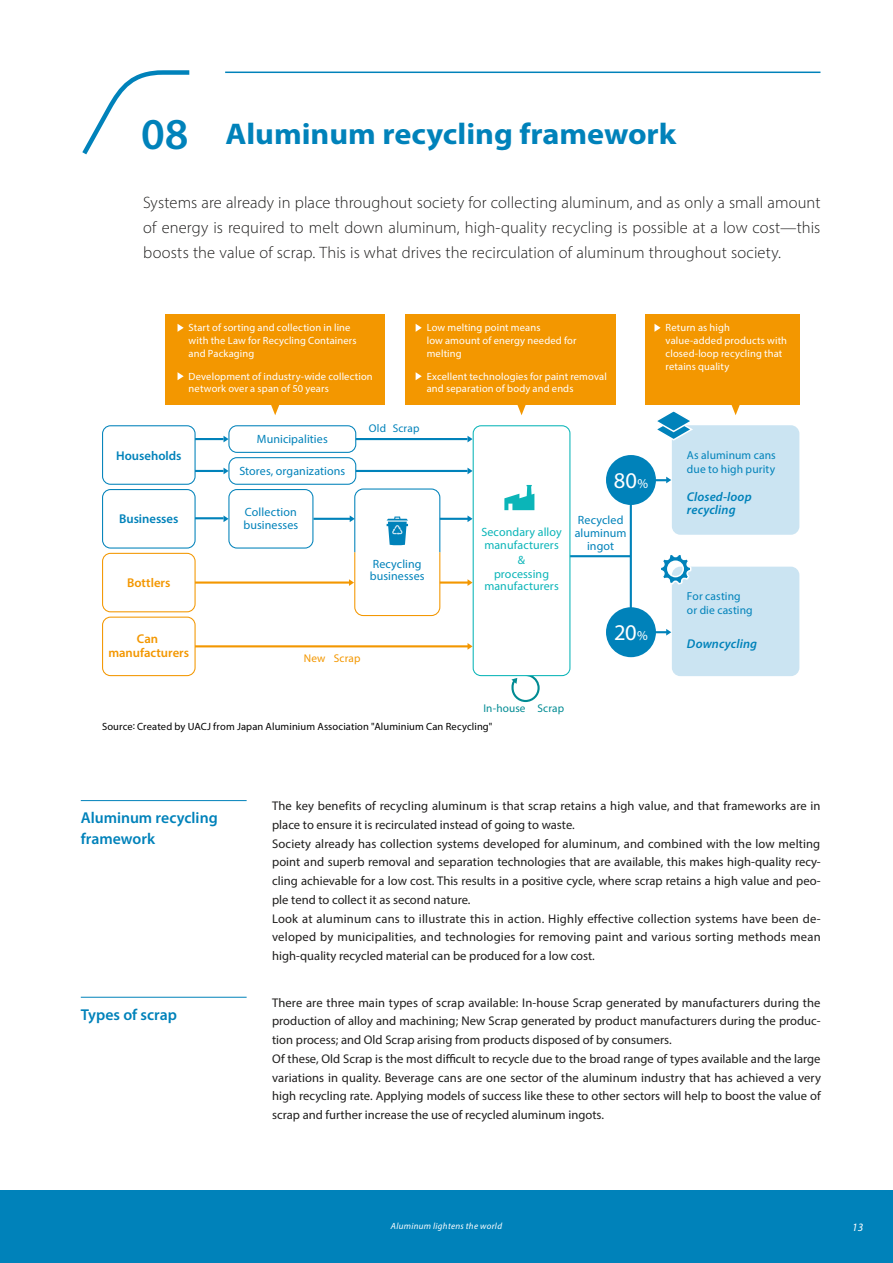
<style>
.page{position:relative;width:893px;height:1263px;background:#fff}
.page>*{position:absolute;margin:0;border:0;box-sizing:border-box;transform-origin:0 0}
.t1{font:700 30px "Myriad Pro";color:#0082ba;scale:1.08 1}
.t2{font:22.5px "Myriad Pro";color:#fff}
.t3{font:300 16.5px/24.8px "Myriad Pro";letter-spacing:.005em;color:#1f1e1d;text-align:justify}
.t4{font:600 15.75px/21px "Myriad Pro";color:#0082ba}
.t5{font:italic 600 12.75px/13.5px "Myriad Pro";letter-spacing:.01em;color:#0082ba}
.t6{font:600 12.75px/14.2px "Myriad Pro";color:#f39700;text-align:center}
.t7{font:600 12.75px "Myriad Pro";color:#0082ba}
.t8{font:12.6px/18.8px "Myriad Pro";color:#1f1e1d}
.t9{font:12px/12.8px "Myriad Pro";letter-spacing:.005em;color:#0082ba}
.t10{font:12px/13px "Myriad Pro";letter-spacing:.005em;color:#0bb5b8}
.t11{font:11.55px/13.8px "Myriad Pro";letter-spacing:.01em;color:#0082ba}
.t12{font:11.25px "Myriad Pro";letter-spacing:.01em;color:#008b93}
.t13{font:11.25px "Myriad Pro";letter-spacing:.015em;color:#0082ba}
.t14{font:11.25px "Myriad Pro";letter-spacing:.01em;color:#f39700}
.t15{font:italic 11.25px "Myriad Pro";color:#fff}
.t16{font:10.5px/12.8px "Myriad Pro";letter-spacing:.015em;color:#fff}
.t17{font:10.5px "Myriad Pro";letter-spacing:.01em;color:#000}
.t18{font:italic 9px "Myriad Pro";letter-spacing:.035em;color:#fff}
.s1{font-weight:600;font-size:44.25px}
.s2{font-size:13.5px}
</style>
<div class="page">
<div style="left:0;top:1191px;width:893px;height:72px;background:#0082ba"></div>
<hr style="left:225px;top:72px;width:595px;height:1px;background:#0082ba">
<svg style="left:82px;top:70px;width:108px;height:85px"></svg>
<hr style="left:81px;top:997px;width:166px;height:1px;background:#0082ba">
<hr style="left:81px;top:800px;width:166px;height:1px;background:#0082ba">
<hr style="left:187px;top:517px;width:37px;height:2px;background:#0082ba">
<hr style="left:187px;top:581px;width:162px;height:3px;background:#f39700">
<hr style="left:187px;top:645px;width:282px;height:2px;background:#f39700">
<hr style="left:187px;top:438px;width:37px;height:2px;background:#0082ba">
<hr style="left:187px;top:470px;width:37px;height:2px;background:#0082ba">
<div style="left:406px;top:315px;width:210px;height:90px;background:#f39700"></div>
<svg style="left:517px;top:405px;width:9px;height:10px"></svg>
<svg style="left:731px;top:405px;width:9px;height:10px"></svg>
<svg style="left:271px;top:405px;width:9px;height:10px"></svg>
<svg style="left:666px;top:477px;width:5px;height:5px"></svg>
<svg style="left:666px;top:630px;width:5px;height:5px"></svg>
<svg style="left:102px;top:425px;width:94px;height:251px"></svg>
<div style="left:165px;top:315px;width:220px;height:90px;background:#f39700"></div>
<div style="left:645px;top:315px;width:154px;height:90px;background:#f39700"></div>
<div style="left:672px;top:425px;width:127px;height:110px;background:#cbe4f2;border-radius:9px"></div>
<div style="left:630px;top:479px;width:38px;height:154px;border:2px solid #0082ba"></div>
<hr style="left:313px;top:438px;width:154px;height:2px;background:#0082ba">
<hr style="left:313px;top:470px;width:154px;height:2px;background:#0082ba">
<hr style="left:440px;top:518px;width:29px;height:2px;background:#0082ba">
<hr style="left:440px;top:581px;width:29px;height:3px;background:#f39700">
<div style="left:672px;top:567px;width:127px;height:109px;background:#cbe4f2;border-radius:9px"></div>
<svg style="left:661px;top:552px;width:31px;height:34px"></svg>
<svg style="left:657px;top:411px;width:37px;height:30px"></svg>
<svg style="left:178px;top:324px;width:6px;height:8px"></svg>
<svg style="left:178px;top:372px;width:6px;height:8px"></svg>
<svg style="left:416px;top:324px;width:6px;height:8px"></svg>
<svg style="left:654px;top:324px;width:7px;height:8px"></svg>
<svg style="left:416px;top:372px;width:6px;height:8px"></svg>
<div style="left:606px;top:455px;width:50px;height:50px;background:#0082ba;border-radius:50%"></div>
<div style="left:606px;top:607px;width:50px;height:50px;background:#0082ba;border-radius:50%"></div>
<hr style="left:566px;top:555px;width:65px;height:2px;background:#0082ba">
<svg style="left:224px;top:425px;width:217px;height:192px"></svg>
<svg style="left:467px;top:425px;width:103px;height:278px"></svg>
<h1 class="t1" style="left:141px;top:115px;width:497px"><span class="s1">08</span> Aluminum recycling framework</h1>
<p class="t3" style="left:143px;top:190px;width:679px">Systems are already in place throughout society for collecting aluminum, and as only a small amount of energy is required to melt down aluminum, high-quality recycling is possible at a low cost—this boosts the value of scrap. This is what drives the recirculation of aluminum throughout society.</p>
<p class="t16" style="left:189px;top:321px;width:170px">Start of sorting and collection in line with the Law for Recycling Containers and Packaging</p>
<p class="t16" style="left:189px;top:369px;width:186px">Development of industry-wide collection network over a span of 50 years</p>
<p class="t16" style="left:427px;top:321px;width:151px">Low melting point means<br>low amount of energy needed for melting</p>
<p class="t16" style="left:427px;top:369px;width:182px">Excellent technologies for paint removal and separation of body and ends</p>
<p class="t7" style="left:116px;top:447px;width:67px">Households</p>
<p class="t7" style="left:119px;top:510px;width:61px">Businesses</p>
<p class="t6" style="left:127px;top:576px;width:45px">Bottlers</p>
<p class="t6" style="left:108px;top:631px;width:82px">Can manufacturers</p>
<p class="t9" style="left:257px;top:432px;width:72px">Municipalities</p>
<p class="t9" style="left:239px;top:464px;width:107px">Stores, organizations</p>
<p class="t9" style="left:243px;top:506px;width:56px">Collection businesses</p>
<p class="t13" style="left:369px;top:421px;width:52px">Old Scrap</p>
<p class="t9" style="left:370px;top:557px;width:56px">Recycling businesses</p>
<p class="t14" style="left:304px;top:652px;width:58px">New Scrap</p>
<p class="t10" style="left:481px;top:526px;width:82px">Secondary alloy manufacturers</p>
<p class="t10" style="left:484px;top:553px;width:76px;text-align:center">&amp;<br>processing manufacturers</p>
<h2 class="t2" style="left:614px;top:466px;width:36px">80<span class="s2">%</span></h2>
<p class="t9" style="left:575px;top:514px;width:53px;text-align:center">Recycled aluminum ingot</p>
<h2 class="t2" style="left:614px;top:619px;width:35px">20<span class="s2">%</span></h2>
<p class="t12" style="left:483px;top:701px;width:82px">In-house Scrap</p>
<p class="t17" style="left:102px;top:720px;width:392px">Source: Created by UACJ from Japan Aluminium Association "Aluminium Can Recycling"</p>
<p class="t16" style="left:666px;top:321px;width:123px">Return as high value-added products with closed-loop recycling that retains quality</p>
<p class="t11" style="left:687px;top:448px;width:90px">As aluminum cans due to high purity</p>
<p class="t5" style="left:687px;top:489px;width:66px">Closed-loop recycling</p>
<p class="t11" style="left:687px;top:589px;width:67px">For casting or die casting</p>
<p class="t5" style="left:687px;top:636px;width:72px">Downcycling</p>
<p class="t4" style="left:81px;top:807px;width:138px">Aluminum recycling framework</p>
<p class="t8" style="left:272px;top:796px;width:550px">The key benefits of recycling aluminum is that scrap retains a high value, and that frameworks are in place to ensure it is recirculated instead of going to waste.<br>Society already has collection systems developed for aluminum, and combined with the low melting point and superb removal and separation technologies that are available, this makes high-quality recy&shy;cling achievable for a low cost. This results in a positive cycle, where scrap retains a high value and peo&shy;ple tend to collect it as second nature.<br>Look at aluminum cans to illustrate this in action. Highly effective collection systems have been de&shy;veloped by municipalities, and technologies for removing paint and various sorting methods mean high-quality recycled material can be produced for a low cost.</p>
<p class="t4" style="left:81px;top:1004px;width:98px">Types of scrap</p>
<p class="t8" style="left:272px;top:993px;width:550px">There are three main types of scrap available: In-house Scrap generated by manufacturers during the production of alloy and machining; New Scrap generated by product manufacturers during the produc&shy;tion process; and Old Scrap arising from products disposed of by consumers.<br>Of these, Old Scrap is the most difficult to recycle due to the broad range of types available and the large variations in quality. Beverage cans are one sector of the aluminum industry that has achieved a very high recycling rate. Applying models of success like these to other sectors will help to boost the value of scrap and further increase the use of recycled aluminum ingots.</p>
<p class="t18" style="left:391px;top:1220px;width:113px">Aluminum lightens the world</p>
<p class="t15" style="left:852px;top:1221px;width:13px">13</p>
</div>
